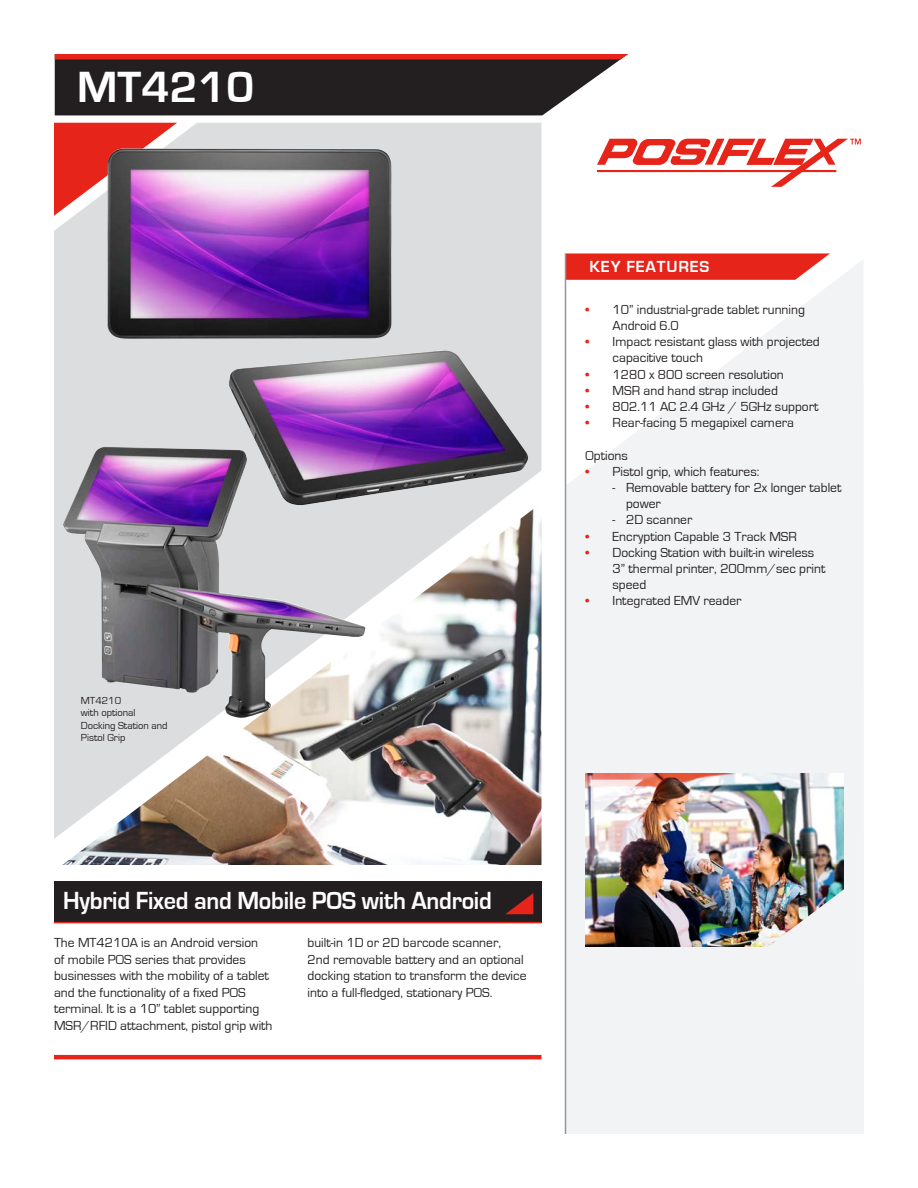
<style>
.page{position:relative;width:918px;height:1188px;background:#fff}
.page>*{position:absolute;margin:0;border:0;box-sizing:border-box;transform-origin:0 0}
.t1{font:700 45px "Eurostile";color:#fff}
.t2{font:700 25.5px "Eurostile";letter-spacing:-.01em;color:#fff;scale:.95 1}
.t3{font:700 16.5px "Eurostile";letter-spacing:.05em;color:#fff}
.feature_bullet_text{font:13.5px/16.2px "Eurostile";color:#231f20}
.body_text{font:13.5px/16.5px "Eurostile";color:#231f20}
.table_body{font:10.5px "Eurostile";color:#231f20}
.s1{color:#e72419}
</style>
<div class="page">
<img style="left:62px;top:839px;width:480px;height:26px">
<div style="left:54px;top:881px;width:488px;height:42px;background:#231f20"></div>
<img style="left:54px;top:123px;width:488px;height:716px">
<svg style="left:566px;top:260px;width:298px;height:874px;fill:#f2f3f4"></svg>
<svg style="left:54px;top:123px;width:123px;height:93px;background:#e9524a"></svg>
<svg style="left:506px;top:893px;width:27px;height:21px"></svg>
<svg style="left:566px;top:253px;width:264px;height:27px;background:#e9372d"></svg>
<svg style="left:597px;top:139px;width:264px;height:48px"></svg>
<hr style="left:565px;top:253px;width:1px;height:881px;background:#939598">
<svg style="left:55px;top:54px;width:573px;height:61px;background:#44302f"></svg>
<hr style="left:54px;top:1055px;width:488px;height:4px;background:#e72419">
<hr style="left:54px;top:922px;width:488px;height:1px;background:#e72419">
<img style="left:107px;top:148px;width:286px;height:192px">
<img style="left:228px;top:350px;width:301px;height:156px">
<img style="left:63px;top:447px;width:303px;height:272px">
<img style="left:586px;top:774px;width:258px;height:173px">
<img style="left:754px;top:883px;width:98px;height:75px">
<svg style="left:591px;top:780px;width:52px;height:39px"></svg>
<p class="t1" style="left:77px;top:63px;width:179px">MT4210</p>
<p class="table_body" style="left:81px;top:694px;width:42px">MT4210</p>
<p class="table_body" style="left:81px;top:707px;width:56px">with optional</p>
<p class="table_body" style="left:81px;top:720px;width:88px">Docking Station and</p>
<p class="table_body" style="left:81px;top:732px;width:46px">Pistol Grip</p>
<p class="t2" style="left:63px;top:887px;width:453px">Hybrid Fixed and Mobile POS with Android</p>
<p class="body_text" style="left:54px;top:935px;width:220px">The MT4210A is an Android version<br>of mobile POS series that provides businesses with the mobility of a tablet and the functionality of a fixed POS terminal. It is a 10” tablet supporting MSR/RFID attachment, pistol grip with</p>
<p class="body_text" style="left:308px;top:935px;width:221px">built-in 1D or 2D barcode scanner, 2nd removable battery and an optional docking station to transform the device into a full-fledged, stationary POS.</p>
<p class="t3" style="left:590px;top:257px;width:121px">KEY FEATURES</p>
<p class="feature_bullet_text" style="left:613px;top:302px;width:194px;text-indent:-27px"><span class="s1">•</span> 10” industrial-grade tablet running<br>Android 6.0</p>
<p class="feature_bullet_text" style="left:613px;top:334px;width:209px;text-indent:-27px"><span class="s1">•</span> Impact resistant glass with projected capacitive touch</p>
<p class="feature_bullet_text" style="left:586px;top:366px;width:200px"><span class="s1">•</span> 1280 x 800 screen resolution</p>
<p class="feature_bullet_text" style="left:586px;top:383px;width:194px"><span class="s1">•</span> MSR and hand strap included</p>
<p class="feature_bullet_text" style="left:586px;top:399px;width:234px"><span class="s1">•</span> 802.11 AC 2.4 GHz / 5GHz support</p>
<p class="feature_bullet_text" style="left:586px;top:415px;width:210px"><span class="s1">•</span> Rear-facing 5 megapixel camera</p>
<p class="feature_bullet_text" style="left:586px;top:447px;width:44px">Options</p>
<p class="feature_bullet_text" style="left:586px;top:464px;width:175px"><span class="s1">•</span> Pistol grip, which features:</p>
<p class="feature_bullet_text" style="left:626px;top:480px;width:217px;text-indent:-14px">- Removable battery for 2x longer tablet power</p>
<p class="feature_bullet_text" style="left:613px;top:512px;width:81px">- 2D scanner</p>
<p class="feature_bullet_text" style="left:586px;top:528px;width:213px"><span class="s1">•</span> Encryption Capable 3 Track MSR</p>
<p class="feature_bullet_text" style="left:613px;top:545px;width:214px;text-indent:-27px"><span class="s1">•</span> Docking Station with built-in wireless<br>3” thermal printer, 200mm/sec print speed</p>
<p class="feature_bullet_text" style="left:586px;top:593px;width:157px"><span class="s1">•</span> Integrated EMV reader</p>
</div>
